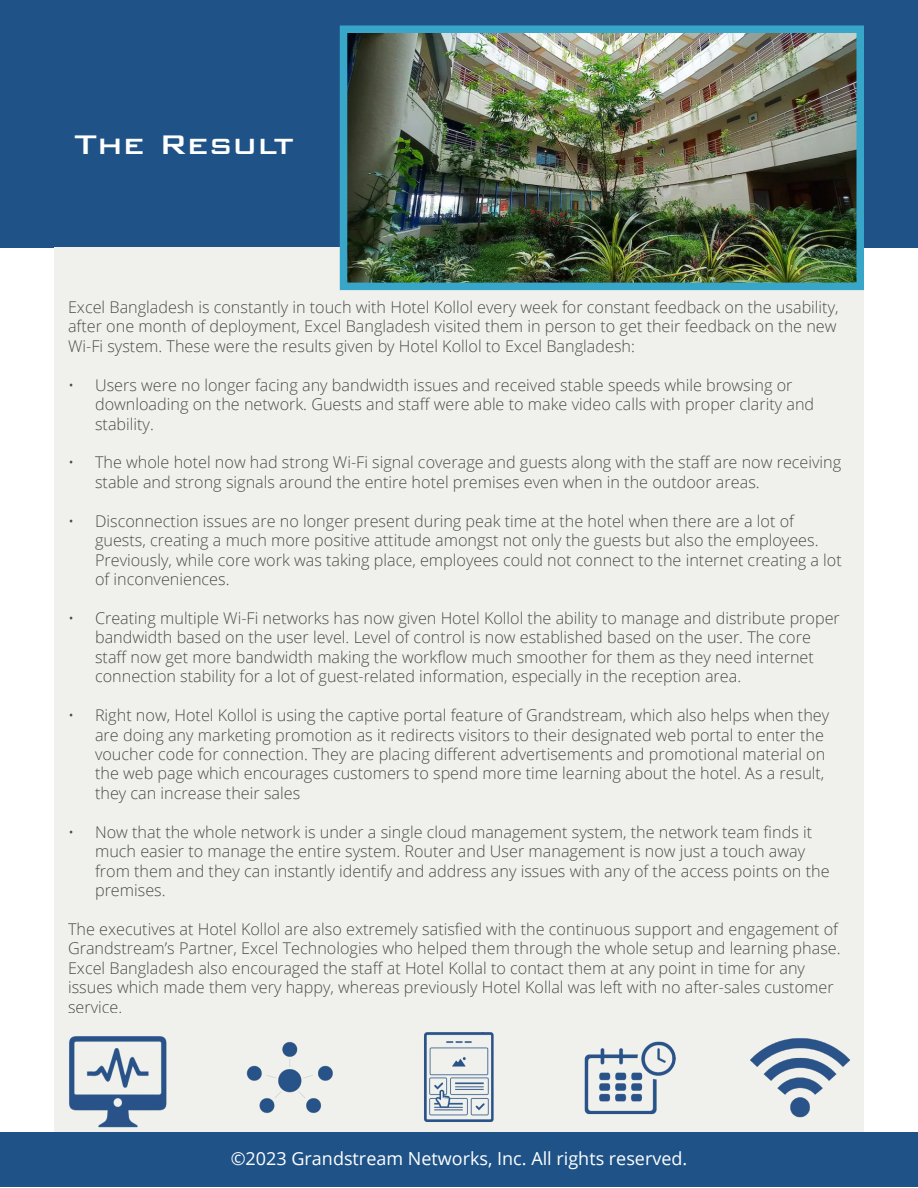
<style>
.page{position:relative;width:918px;height:1188px;background:#fff}
.page>*{position:absolute;margin:0;border:0;box-sizing:border-box;transform-origin:0 0}
.t1{font:500 36px "Bank Gothic BT";color:#fff}
.t2{font:18px "Open Sans";color:#fff}
.t3{font:300 16.2px/19.5px "Open Sans";color:#231f20}
</style>
<div class="page">
<div style="left:0;top:0;width:918px;height:248px;background:#1f5388"></div>
<div style="left:54px;top:248px;width:810px;height:886px;background:#f0f1ec"></div>
<img style="left:349px;top:35px;width:506px;height:246px">
<div style="left:340px;top:26px;width:524px;height:264px;border:8px solid #38a6c8"></div>
<div style="left:1px;top:1133px;width:917px;height:54px;background:#1f5388"></div>
<img style="left:69px;top:1036px;width:98px;height:91px">
<img style="left:246px;top:1041px;width:87px;height:73px">
<img style="left:424px;top:1032px;width:70px;height:90px">
<img style="left:584px;top:1041px;width:92px;height:74px">
<img style="left:750px;top:1038px;width:100px;height:80px">
<p class="t1" style="left:75px;top:125px;width:222px">The Result</p>
<p class="t3" style="left:68px;top:297px;width:772px">Excel Bangladesh is constantly in touch with Hotel Kollol every week for constant feedback on the usability, after one month of deployment, Excel Bangladesh visited them in person to get their feedback on the new<br>Wi-Fi system. These were the results given by Hotel Kollol to Excel Bangladesh:</p>
<p class="t3" style="left:95px;top:375px;width:721px;text-indent:-27px">• Users were no longer facing any bandwidth issues and received stable speeds while browsing or downloading on the network. Guests and staff were able to make video calls with proper clarity and stability.</p>
<p class="t3" style="left:95px;top:452px;width:748px;text-indent:-27px">• The whole hotel now had strong Wi-Fi signal coverage and guests along with the staff are now receiving stable and strong signals around the entire hotel premises even when in the outdoor areas.</p>
<p class="t3" style="left:95px;top:511px;width:748px;text-indent:-27px">• Disconnection issues are no longer present during peak time at the hotel when there are a lot of guests, creating a much more positive attitude amongst not only the guests but also the employees.<br>Previously, while core work was taking place, employees could not connect to the internet creating a lot of inconveniences.</p>
<p class="t3" style="left:95px;top:608px;width:746px;text-indent:-27px">• Creating multiple Wi-Fi networks has now given Hotel Kollol the ability to manage and distribute proper bandwidth based on the user level. Level of control is now established based on the user. The core staff now get more bandwidth making the workflow much smoother for them as they need internet connection stability for a lot of guest-related information, especially in the reception area.</p>
<p class="t3" style="left:95px;top:705px;width:736px;text-indent:-27px">• Right now, Hotel Kollol is using the captive portal feature of Grandstream, which also helps when they are doing any marketing promotion as it redirects visitors to their designated web portal to enter the voucher code for connection. They are placing different advertisements and promotional material on the web page which encourages customers to spend more time learning about the hotel. As a result, they can increase their sales</p>
<p class="t3" style="left:95px;top:822px;width:736px;text-indent:-27px">• Now that the whole network is under a single cloud management system, the network team finds it much easier to manage the entire system. Router and User management is now just a touch away from them and they can instantly identify and address any issues with any of the access points on the premises.</p>
<p class="t3" style="left:68px;top:919px;width:774px">The executives at Hotel Kollol are also extremely satisfied with the continuous support and engagement of Grandstream’s Partner, Excel Technologies who helped them through the whole setup and learning phase.<br>Excel Bangladesh also encouraged the staff at Hotel Kollal to contact them at any point in time for any issues which made them very happy, whereas previously Hotel Kollal was left with no after-sales customer service.</p>
<p class="t2" style="left:231px;top:1146px;width:458px">©2023 Grandstream Networks, Inc. All rights reserved.</p>
</div>
